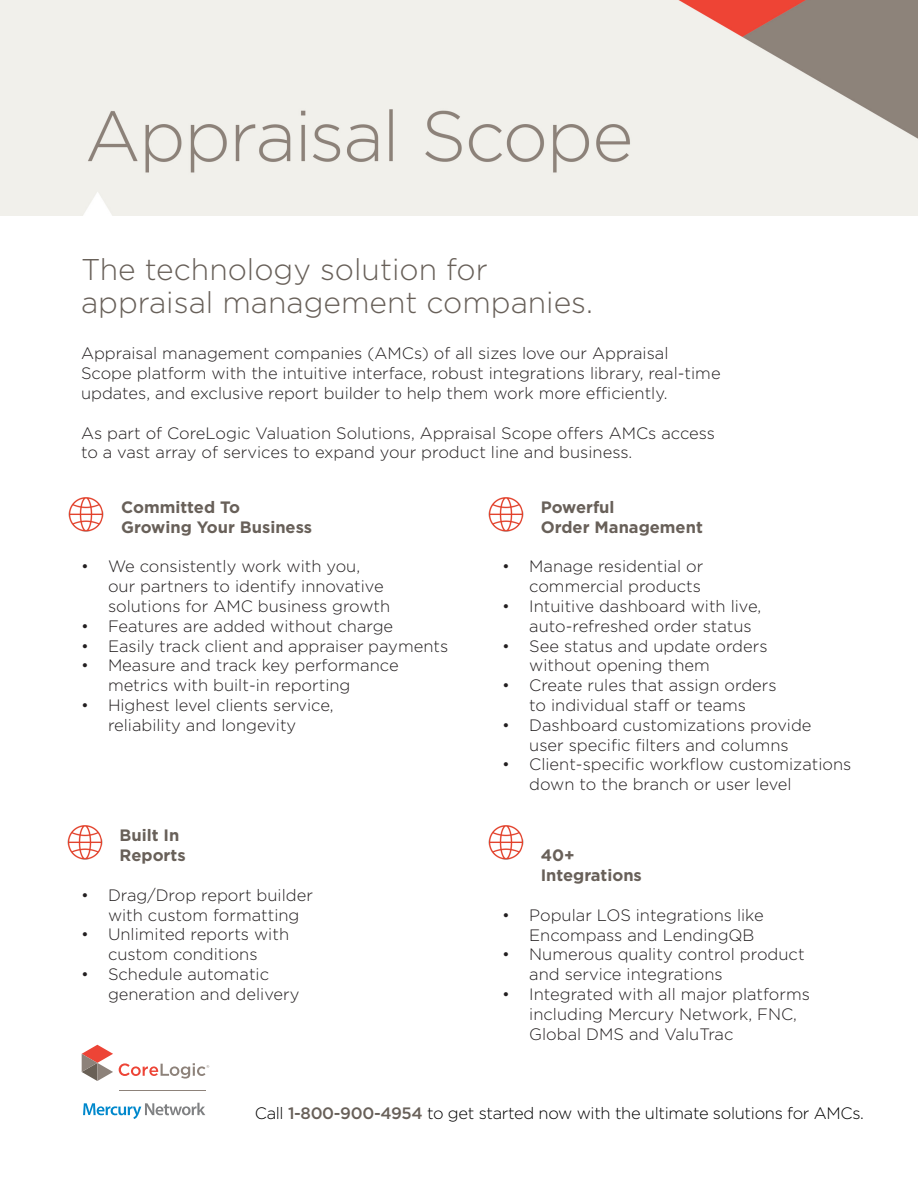
<style>
.page{position:relative;width:918px;height:1188px;background:#fff}
.page>*{position:absolute;margin:0;border:0;box-sizing:border-box;transform-origin:0 0}
.t1{font:300 30px/33px "Gotham";color:#686059}
.t2{font:300 16.5px/19.8px "Gotham";color:#231f20}
.t3{font:700 16.5px/19.8px "Gotham";color:#686059}
.t4{font:300 16.5px "Gotham";letter-spacing:-.02em;color:#000}
.s1{font-weight:500;color:#686059}
</style>
<div class="page">
<svg style="left:83px;top:1103px;width:122px;height:16px"></svg>
<svg style="left:82px;top:1045px;width:31px;height:36px"></svg>
<svg style="left:119px;top:1063px;width:90px;height:16px"></svg>
<hr style="left:119px;top:1091px;width:86px;height:1px;background:#8d827a">
<img style="left:0;top:0;width:918px;height:216px">
<img style="left:68px;top:497px;width:36px;height:35px">
<img style="left:67px;top:825px;width:36px;height:35px">
<img style="left:488px;top:497px;width:36px;height:35px">
<img style="left:488px;top:825px;width:36px;height:35px">
<p class="t1" style="left:81px;top:253px;width:514px">The technology solution for appraisal management companies.</p>
<p class="t2" style="left:81px;top:344px;width:641px">Appraisal management companies (AMCs) of all sizes love our Appraisal<br>Scope platform with the intuitive interface, robust integrations library, real-time updates, and exclusive report builder to help them work more efficiently.</p>
<p class="t2" style="left:81px;top:423px;width:636px">As part of CoreLogic Valuation Solutions, Appraisal Scope offers AMCs access to a vast array of services to expand your product line and business.</p>
<p class="t3" style="left:121px;top:497px;width:193px">Committed To<br>Growing Your Business</p>
<p class="t2" style="left:108px;top:556px;width:284px;text-indent:-27px">• We consistently work with you, our partners to identify innovative solutions for AMC business growth</p>
<p class="t2" style="left:81px;top:616px;width:314px">• Features are added without charge</p>
<p class="t2" style="left:81px;top:636px;width:369px">• Easily track client and appraiser payments</p>
<p class="t2" style="left:108px;top:655px;width:292px;text-indent:-27px">• Measure and track key performance metrics with built-in reporting</p>
<p class="t2" style="left:108px;top:695px;width:227px;text-indent:-27px">• Highest level clients service, reliability and longevity</p>
<p class="t3" style="left:120px;top:825px;width:67px">Built In<br>Reports</p>
<p class="t2" style="left:108px;top:885px;width:206px;text-indent:-27px">• Drag/Drop report builder with custom formatting</p>
<p class="t2" style="left:81px;top:924px;width:210px;text-align:center">• Unlimited reports with custom conditions</p>
<p class="t2" style="left:108px;top:964px;width:193px;text-indent:-27px">• Schedule automatic generation and delivery</p>
<p class="t3" style="left:541px;top:497px;width:164px">Powerful<br>Order Management</p>
<p class="t2" style="left:502px;top:556px;width:203px;text-align:right">• Manage residential or commercial products</p>
<p class="t2" style="left:529px;top:596px;width:234px;text-indent:-27px">• Intuitive dashboard with live, auto-refreshed order status</p>
<p class="t2" style="left:529px;top:636px;width:240px;text-indent:-27px">• See status and update orders without opening them</p>
<p class="t2" style="left:502px;top:675px;width:276px;text-align:center">• Create rules that assign orders to individual staff or teams</p>
<p class="t2" style="left:502px;top:715px;width:311px;text-align:center">• Dashboard customizations provide user specific filters and columns</p>
<p class="t2" style="left:529px;top:754px;width:324px;text-indent:-27px">• Client-specific workflow customizations down to the branch or user level</p>
<p class="t3" style="left:541px;top:845px;width:103px">40+<br>Integrations</p>
<p class="t2" style="left:529px;top:905px;width:236px;text-indent:-27px">• Popular LOS integrations like<br>Encompass and LendingQB</p>
<p class="t2" style="left:529px;top:944px;width:277px;text-indent:-27px">• Numerous quality control product and service integrations</p>
<p class="t2" style="left:529px;top:984px;width:282px;text-indent:-27px">• Integrated with all major platforms including Mercury Network, FNC,<br>Global DMS and ValuTrac</p>
<p class="t4" style="left:255px;top:1104px;width:611px">Call <span class="s1">1-800-900-4954</span> to get started now with the ultimate solutions for AMCs.</p>
</div>
